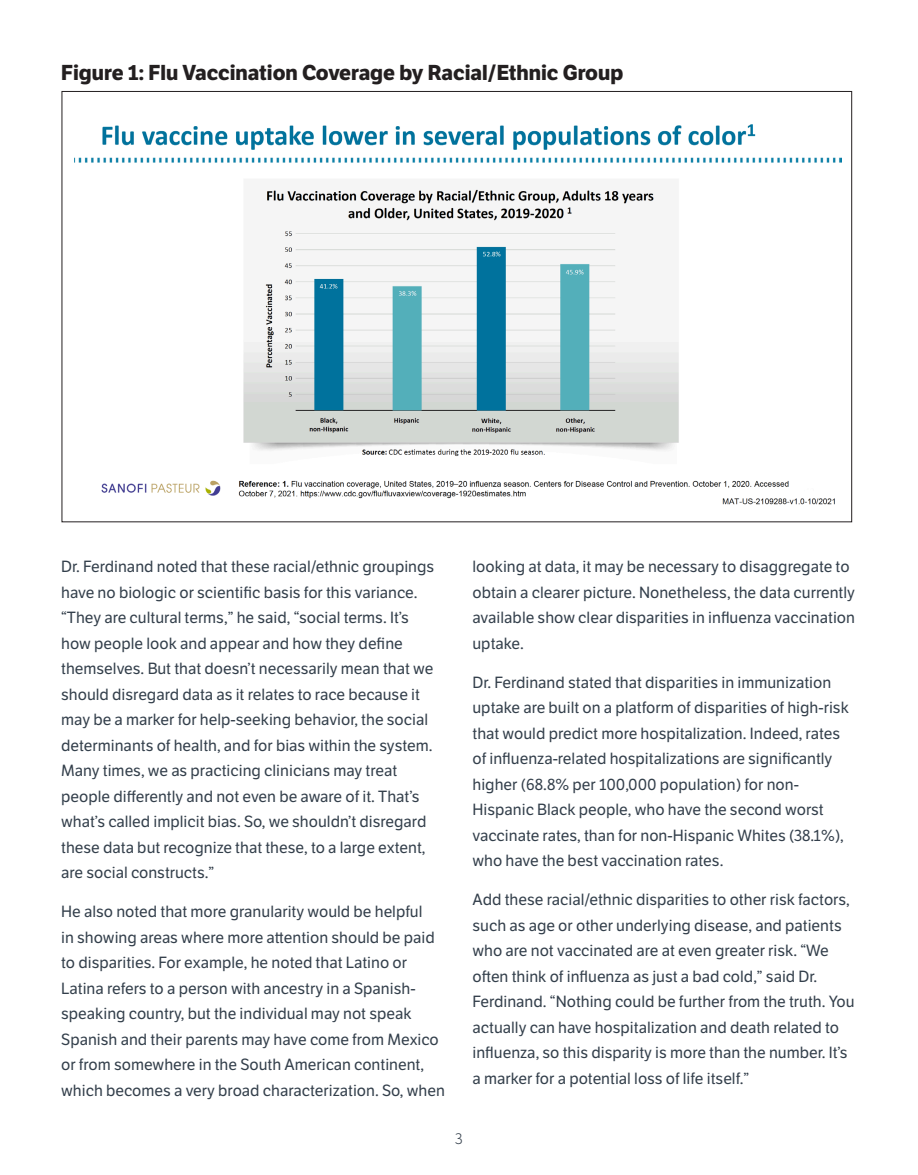
<style>
.page{position:relative;width:918px;height:1175px;background:#fff}
.page>*{position:absolute;margin:0;border:0;box-sizing:border-box;transform-origin:0 0}
.subheads{font:700 21px "LFT Etica";color:#231f20}
.Body_text_10_5_Etica{font:15.75px/25.5px "LFT Etica";color:#333f4b}
.t1{font:300 15px "LFT Etica";color:#333f4b}
</style>
<div class="page">
<img style="left:74px;top:124px;width:767px;height:381px">
<p class="subheads" style="left:61px;top:59px;width:564px">Figure 1: Flu Vaccination Coverage by Racial/Ethnic Group</p>
<p class="Body_text_10_5_Etica" style="left:61px;top:554px;width:375px">Dr. Ferdinand noted that these racial/ethnic groupings have no biologic or scientific basis for this variance. “They are cultural terms,” he said, “social terms. It’s how people look and appear and how they define themselves. But that doesn’t necessarily mean that we should disregard data as it relates to race because it may be a marker for help-seeking behavior, the social determinants of health, and for bias within the system.<br>Many times, we as practicing clinicians may treat people differently and not even be aware of it. That’s what’s called implicit bias. So, we shouldn’t disregard these data but recognize that these, to a large extent, are social constructs.”</p>
<p class="Body_text_10_5_Etica" style="left:61px;top:899px;width:385px">He also noted that more granularity would be helpful<br>in showing areas where more attention should be paid to disparities. For example, he noted that Latino or Latina refers to a person with ancestry in a Spanish&shy;speaking country, but the individual may not speak Spanish and their parents may have come from Mexico or from somewhere in the South American continent, which becomes a very broad characterization. So, when</p>
<p class="Body_text_10_5_Etica" style="left:472px;top:554px;width:384px">looking at data, it may be necessary to disaggregate to obtain a clearer picture. Nonetheless, the data currently available show clear disparities in influenza vaccination uptake.</p>
<p class="Body_text_10_5_Etica" style="left:472px;top:669px;width:378px">Dr. Ferdinand stated that disparities in immunization uptake are built on a platform of disparities of high-risk that would predict more hospitalization. Indeed, rates of influenza-related hospitalizations are significantly higher (68.8% per 100,000 population) for non-Hispanic Black people, who have the second worst vaccinate rates, than for non-Hispanic Whites (38.1%), who have the best vaccination rates.</p>
<p class="Body_text_10_5_Etica" style="left:472px;top:887px;width:384px">Add these racial/ethnic disparities to other risk factors, such as age or other underlying disease, and patients who are not vaccinated are at even greater risk. “We often think of influenza as just a bad cold,” said Dr.<br>Ferdinand. “Nothing could be further from the truth. You actually can have hospitalization and death related to influenza, so this disparity is more than the number. It’s a marker for a potential loss of life itself.”</p>
<p class="t1" style="left:455px;top:1130px;width:9px">3</p>
</div>
